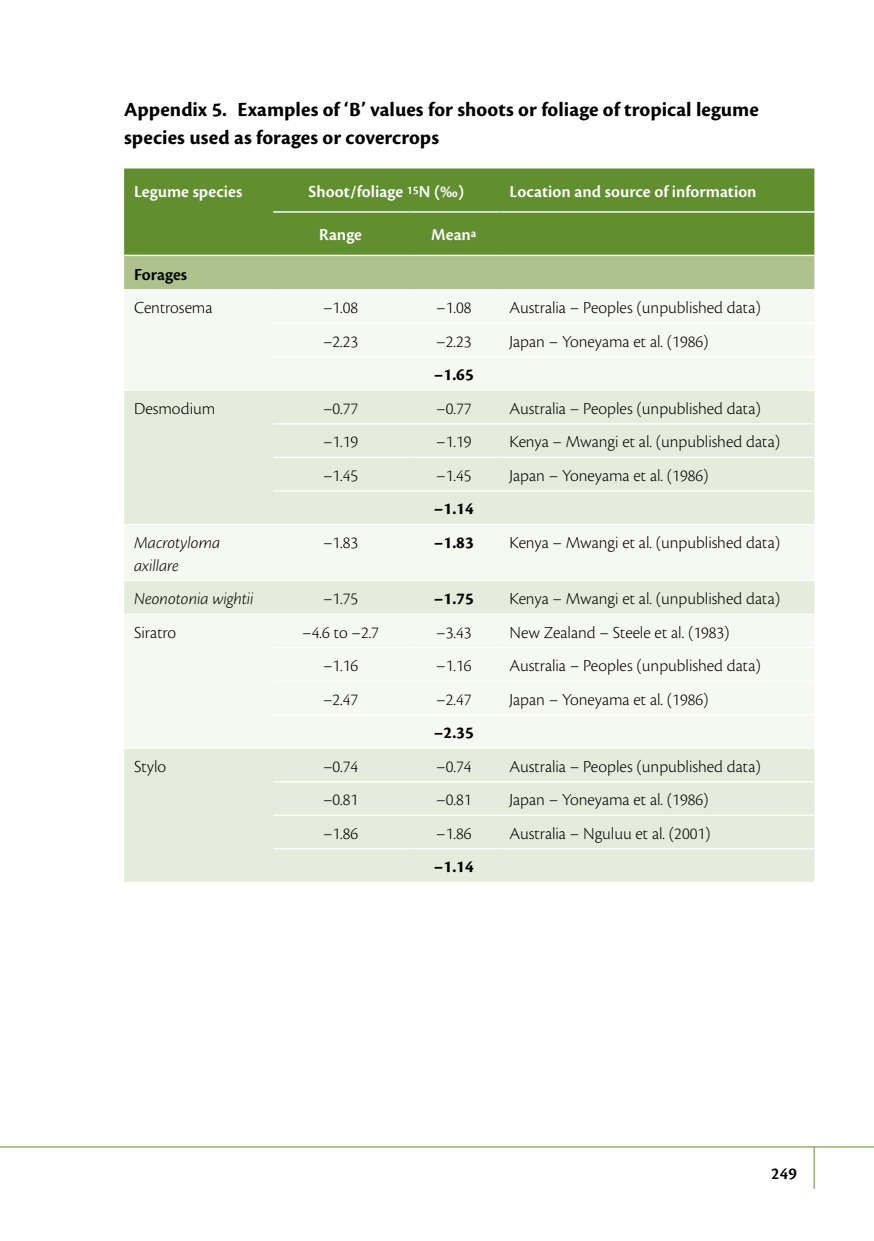
<style>
.page{position:relative;width:874px;height:1241px;background:#fff}
.page>*{position:absolute;margin:0;border:0;box-sizing:border-box;transform-origin:0 0}
.t1{font:700 21px/28px "Cronos Pro";letter-spacing:.005em;color:#000}
.t2{font:300 17.5px "Cronos Pro";color:#000}
.t3{font:600 17.5px "Cronos Pro";color:#fff}
.t4{font:italic 300 17.5px/22.8px "Cronos Pro";letter-spacing:-.005em;color:#000}
.t5{font:700 17.5px "Cronos Pro";color:#000}
.t6{font:600 17.5px "Cronos Pro";letter-spacing:.005em;color:#000}
</style>
<div class="page">
<hr style="left:0;top:1146px;width:873px;height:1px;background:#618e2f">
<hr style="left:813px;top:1146px;width:1px;height:42px;background:#618e2f">
<div style="left:124px;top:168px;width:690px;height:87px;background:#618e2f"></div>
<div style="left:124px;top:256px;width:690px;height:33px;background:#adc28c"></div>
<div style="left:124px;top:290px;width:690px;height:100px;background:#f6f8f2"></div>
<svg style="left:124px;top:391px;width:690px;height:490px;fill:#e6ecdb"></svg>
<hr style="left:273px;top:211px;width:135px;height:1px;background:#fff">
<hr style="left:408px;top:211px;width:91px;height:1px;background:#fff">
<hr style="left:499px;top:211px;width:315px;height:1px;background:#fff">
<hr style="left:273px;top:322px;width:135px;height:2px;background:#fff">
<hr style="left:408px;top:322px;width:91px;height:2px;background:#fff">
<hr style="left:499px;top:322px;width:315px;height:2px;background:#fff">
<hr style="left:273px;top:356px;width:135px;height:1px;background:#fff">
<hr style="left:408px;top:356px;width:91px;height:1px;background:#fff">
<hr style="left:499px;top:356px;width:315px;height:1px;background:#fff">
<hr style="left:273px;top:423px;width:135px;height:1px;background:#fff">
<hr style="left:408px;top:423px;width:91px;height:1px;background:#fff">
<hr style="left:499px;top:423px;width:315px;height:1px;background:#fff">
<hr style="left:273px;top:456px;width:135px;height:2px;background:#fff">
<hr style="left:408px;top:456px;width:91px;height:2px;background:#fff">
<hr style="left:499px;top:456px;width:315px;height:2px;background:#fff">
<hr style="left:273px;top:490px;width:135px;height:1px;background:#fff">
<hr style="left:408px;top:490px;width:91px;height:1px;background:#fff">
<hr style="left:499px;top:490px;width:315px;height:1px;background:#fff">
<hr style="left:273px;top:647px;width:135px;height:1px;background:#fff">
<hr style="left:408px;top:647px;width:91px;height:1px;background:#fff">
<hr style="left:499px;top:647px;width:315px;height:1px;background:#fff">
<hr style="left:273px;top:680px;width:135px;height:1px;background:#fff">
<hr style="left:408px;top:680px;width:91px;height:1px;background:#fff">
<hr style="left:499px;top:680px;width:315px;height:1px;background:#fff">
<hr style="left:273px;top:714px;width:135px;height:1px;background:#fff">
<hr style="left:408px;top:714px;width:91px;height:1px;background:#fff">
<hr style="left:499px;top:714px;width:315px;height:1px;background:#fff">
<hr style="left:273px;top:781px;width:135px;height:1px;background:#fff">
<hr style="left:408px;top:781px;width:91px;height:1px;background:#fff">
<hr style="left:499px;top:781px;width:315px;height:1px;background:#fff">
<hr style="left:273px;top:814px;width:135px;height:1px;background:#fff">
<hr style="left:408px;top:814px;width:91px;height:1px;background:#fff">
<hr style="left:499px;top:814px;width:315px;height:1px;background:#fff">
<hr style="left:273px;top:848px;width:135px;height:1px;background:#fff">
<hr style="left:408px;top:848px;width:91px;height:1px;background:#fff">
<hr style="left:499px;top:848px;width:315px;height:1px;background:#fff">
<hr style="left:124px;top:524px;width:149px;height:1px;background:#fff">
<hr style="left:273px;top:524px;width:135px;height:1px;background:#fff">
<hr style="left:408px;top:524px;width:91px;height:1px;background:#fff">
<hr style="left:499px;top:524px;width:315px;height:1px;background:#fff">
<hr style="left:124px;top:580px;width:149px;height:1px;background:#fff">
<hr style="left:273px;top:580px;width:135px;height:1px;background:#fff">
<hr style="left:408px;top:580px;width:91px;height:1px;background:#fff">
<hr style="left:499px;top:580px;width:315px;height:1px;background:#fff">
<hr style="left:124px;top:613px;width:149px;height:1px;background:#fff">
<hr style="left:273px;top:613px;width:135px;height:1px;background:#fff">
<hr style="left:408px;top:613px;width:91px;height:1px;background:#fff">
<hr style="left:499px;top:613px;width:315px;height:1px;background:#fff">
<hr style="left:124px;top:747px;width:149px;height:1px;background:#fff">
<hr style="left:273px;top:747px;width:135px;height:1px;background:#fff">
<hr style="left:408px;top:747px;width:91px;height:1px;background:#fff">
<hr style="left:499px;top:747px;width:315px;height:1px;background:#fff">
<p class="t1" style="left:124px;top:95px;width:636px">Appendix 5. Examples of ‘B’ values for shoots or foliage of tropical legume species used as forages or covercrops</p>
<p class="t3" style="left:134px;top:181px;width:110px">Legume species</p>
<p class="t3" style="left:308px;top:181px;width:157px">Shoot/foliage <sup>15</sup>N (‰)</p>
<p class="t3" style="left:509px;top:181px;width:248px">Location and source of information</p>
<p class="t3" style="left:319px;top:225px;width:44px">Range</p>
<p class="t3" style="left:431px;top:225px;width:47px">Mean<sup>a</sup></p>
<p class="t6" style="left:134px;top:264px;width:55px">Forages</p>
<p class="t2" style="left:134px;top:298px;width:80px">Centrosema</p>
<p class="t2" style="left:323px;top:298px;width:37px">–1.08</p>
<p class="t2" style="left:436px;top:298px;width:37px">–1.08</p>
<p class="t2" style="left:509px;top:298px;width:253px">Australia – Peoples (unpublished data)</p>
<p class="t2" style="left:323px;top:331px;width:37px">–2.23</p>
<p class="t2" style="left:436px;top:331px;width:37px">–2.23</p>
<p class="t2" style="left:509px;top:331px;width:200px">Japan – Yoneyama et al. (1986)</p>
<p class="t5" style="left:434px;top:365px;width:41px">–1.65</p>
<p class="t2" style="left:134px;top:398px;width:83px">Desmodium</p>
<p class="t2" style="left:323px;top:398px;width:37px">–0.77</p>
<p class="t2" style="left:436px;top:398px;width:37px">–0.77</p>
<p class="t2" style="left:509px;top:398px;width:253px">Australia – Peoples (unpublished data)</p>
<p class="t2" style="left:323px;top:432px;width:37px">–1.19</p>
<p class="t2" style="left:436px;top:432px;width:37px">–1.19</p>
<p class="t2" style="left:509px;top:432px;width:272px">Kenya – Mwangi et al. (unpublished data)</p>
<p class="t2" style="left:323px;top:465px;width:37px">–1.45</p>
<p class="t2" style="left:436px;top:465px;width:37px">–1.45</p>
<p class="t2" style="left:509px;top:465px;width:200px">Japan – Yoneyama et al. (1986)</p>
<p class="t5" style="left:434px;top:499px;width:41px">–1.14</p>
<p class="t4" style="left:134px;top:531px;width:88px">Macrotyloma axillare</p>
<p class="t2" style="left:323px;top:532px;width:37px">–1.83</p>
<p class="t5" style="left:434px;top:532px;width:41px">–1.83</p>
<p class="t2" style="left:509px;top:532px;width:272px">Kenya – Mwangi et al. (unpublished data)</p>
<p class="t4" style="left:134px;top:587px;width:121px">Neonotonia wightii</p>
<p class="t2" style="left:323px;top:588px;width:37px">–1.75</p>
<p class="t5" style="left:434px;top:588px;width:41px">–1.75</p>
<p class="t2" style="left:509px;top:588px;width:272px">Kenya – Mwangi et al. (unpublished data)</p>
<p class="t2" style="left:134px;top:622px;width:43px">Siratro</p>
<p class="t2" style="left:302px;top:622px;width:78px">–4.6 to –2.7</p>
<p class="t2" style="left:436px;top:622px;width:37px">–3.43</p>
<p class="t2" style="left:509px;top:622px;width:222px">New Zealand – Steele et al. (1983)</p>
<p class="t2" style="left:323px;top:655px;width:37px">–1.16</p>
<p class="t2" style="left:436px;top:655px;width:37px">–1.16</p>
<p class="t2" style="left:509px;top:655px;width:253px">Australia – Peoples (unpublished data)</p>
<p class="t2" style="left:323px;top:689px;width:37px">–2.47</p>
<p class="t2" style="left:436px;top:689px;width:37px">–2.47</p>
<p class="t2" style="left:509px;top:689px;width:200px">Japan – Yoneyama et al. (1986)</p>
<p class="t5" style="left:434px;top:722px;width:41px">–2.35</p>
<p class="t2" style="left:134px;top:756px;width:34px">Stylo</p>
<p class="t2" style="left:323px;top:756px;width:37px">–0.74</p>
<p class="t2" style="left:436px;top:756px;width:37px">–0.74</p>
<p class="t2" style="left:509px;top:756px;width:253px">Australia – Peoples (unpublished data)</p>
<p class="t2" style="left:323px;top:789px;width:37px">–0.81</p>
<p class="t2" style="left:436px;top:789px;width:37px">–0.81</p>
<p class="t2" style="left:509px;top:789px;width:200px">Japan – Yoneyama et al. (1986)</p>
<p class="t2" style="left:323px;top:823px;width:37px">–1.86</p>
<p class="t2" style="left:436px;top:823px;width:37px">–1.86</p>
<p class="t2" style="left:509px;top:823px;width:202px">Australia – Nguluu et al. (2001)</p>
<p class="t5" style="left:434px;top:856px;width:41px">–1.14</p>
<p class="t6" style="left:770px;top:1163px;width:27px">249</p>
</div>
